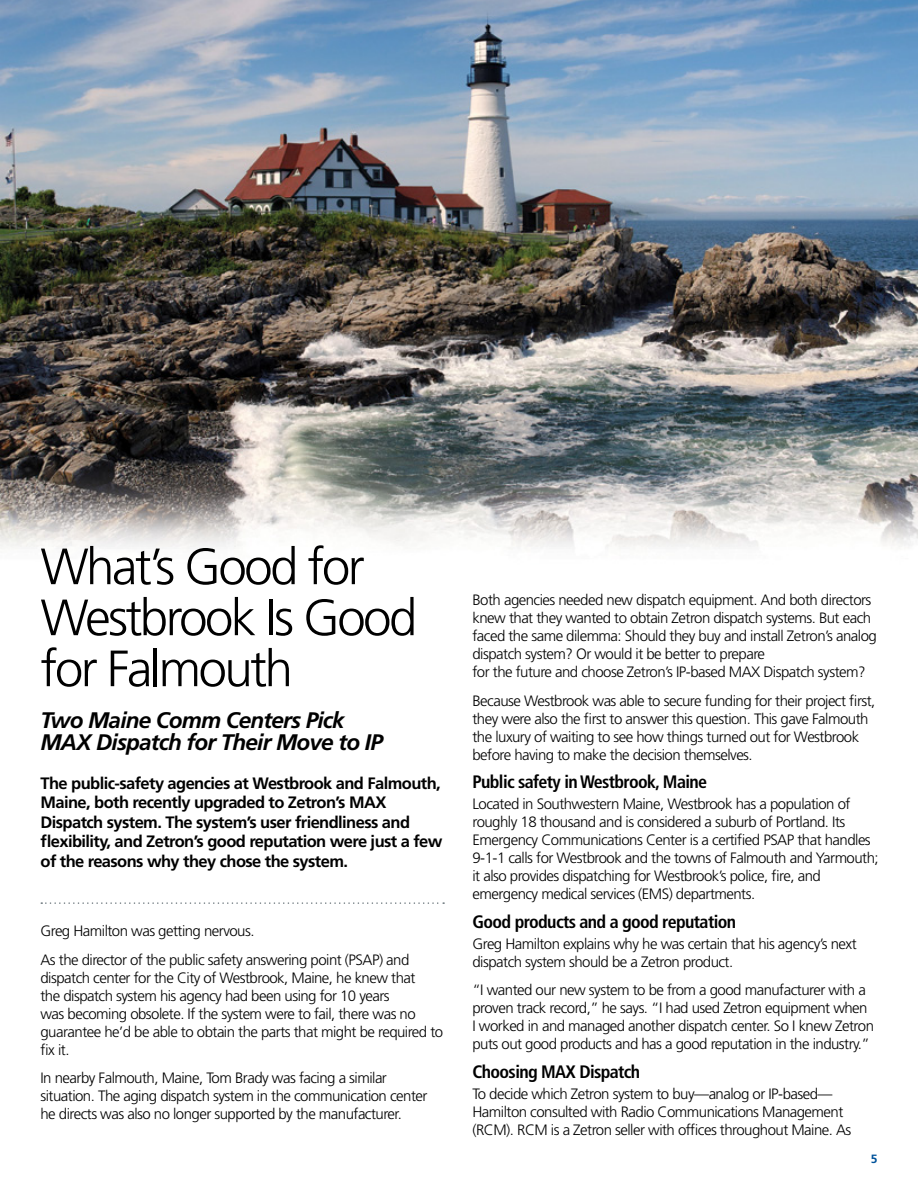
<style>
.page{position:relative;width:918px;height:1188px;background:#fff}
.page>*{position:absolute;margin:0;border:0;box-sizing:border-box;transform-origin:0 0}
.t1{font:300 51px/51px "Frutiger LT Std";letter-spacing:-.05em;color:#000}
.t2{font:italic 700 22.5px/22.5px "Frutiger LT Std";letter-spacing:-.035em;color:#000}
.t3{font:700 condensed 18px "Frutiger LT Std";letter-spacing:-.035em;color:#000}
.t4{font:700 16.5px/19.5px "Frutiger LT Std";letter-spacing:-.035em;color:#000}
.t5{font:300 15px/18px "Frutiger LT Std";letter-spacing:-.035em;color:#000}
.t6{font:700 12px "Frutiger LT Std";color:#00539b}
</style>
<div class="page">
<img style="left:0;top:0;width:918px;height:549px">
<svg style="left:41px;top:902px;width:403px;height:2px"></svg>
<h1 class="t1" style="left:40px;top:542px;width:378px">What’s Good for<br>Westbrook Is Good for Falmouth</h1>
<h2 class="t2" style="left:40px;top:709px;width:344px">Two Maine Comm Centers Pick<br>MAX Dispatch for Their Move to IP</h2>
<p class="t4" style="left:40px;top:774px;width:403px">The public-safety agencies at Westbrook and Falmouth, Maine, both recently upgraded to Zetron’s MAX Dispatch system. The system’s user friendliness and flexibility, and Zetron’s good reputation were just a few of the reasons why they chose the system.</p>
<p class="t5" style="left:40px;top:917px;width:370px;line-height:28.5px">Greg Hamilton was getting nervous.<br>As the director of the public safety answering point (PSAP) and</p>
<p class="t5" style="left:40px;top:969px;width:404px">dispatch center for the City of Westbrook, Maine, he knew that<br>the dispatch system his agency had been using for 10 years<br>was becoming obsolete. If the system were to fail, there was no guarantee he’d be able to obtain the parts that might be required to fix it.</p>
<p class="t5" style="left:40px;top:1069px;width:388px">In nearby Falmouth, Maine, Tom Brady was facing a similar situation. The aging dispatch system in the communication center he directs was also no longer supported by the manufacturer.</p>
<p class="t5" style="left:472px;top:591px;width:406px">Both agencies needed new dispatch equipment. And both directors knew that they wanted to obtain Zetron dispatch systems. But each faced the same dilemma: Should they buy and install Zetron’s analog dispatch system? Or would it be better to prepare<br>for the future and choose Zetron’s IP-based MAX Dispatch system?</p>
<p class="t5" style="left:472px;top:692px;width:404px">Because Westbrook was able to secure funding for their project first, they were also the first to answer this question. This gave Falmouth the luxury of waiting to see how things turned out for Westbrook before having to make the decision themselves.</p>
<p class="t3" style="left:472px;top:771px;width:236px">Public safety in Westbrook, Maine</p>
<p class="t5" style="left:472px;top:795px;width:408px">Located in Southwestern Maine, Westbrook has a population of roughly 18 thousand and is considered a suburb of Portland. Its Emergency Communications Center is a certified PSAP that handles 9-1-1 calls for Westbrook and the towns of Falmouth and Yarmouth; it also provides dispatching for Westbrook’s police, fire, and emergency medical services (EMS) departments.</p>
<p class="t3" style="left:472px;top:911px;width:265px">Good products and a good reputation</p>
<p class="t5" style="left:472px;top:935px;width:386px">Greg Hamilton explains why he was certain that his agency’s next dispatch system should be a Zetron product.</p>
<p class="t5" style="left:472px;top:981px;width:403px">“I wanted our new system to be from a good manufacturer with a proven track record,” he says. “I had used Zetron equipment when I worked in and managed another dispatch center. So I knew Zetron puts out good products and has a good reputation in the industry.”</p>
<p class="t3" style="left:472px;top:1061px;width:169px">Choosing MAX Dispatch</p>
<p class="t5" style="left:472px;top:1085px;width:380px">To decide which Zetron system to buy—analog or IP-based—<br>Hamilton consulted with Radio Communications Management (RCM). RCM is a Zetron seller with offices throughout Maine. As</p>
<p class="t6" style="left:871px;top:1151px;width:8px">5</p>
</div>
